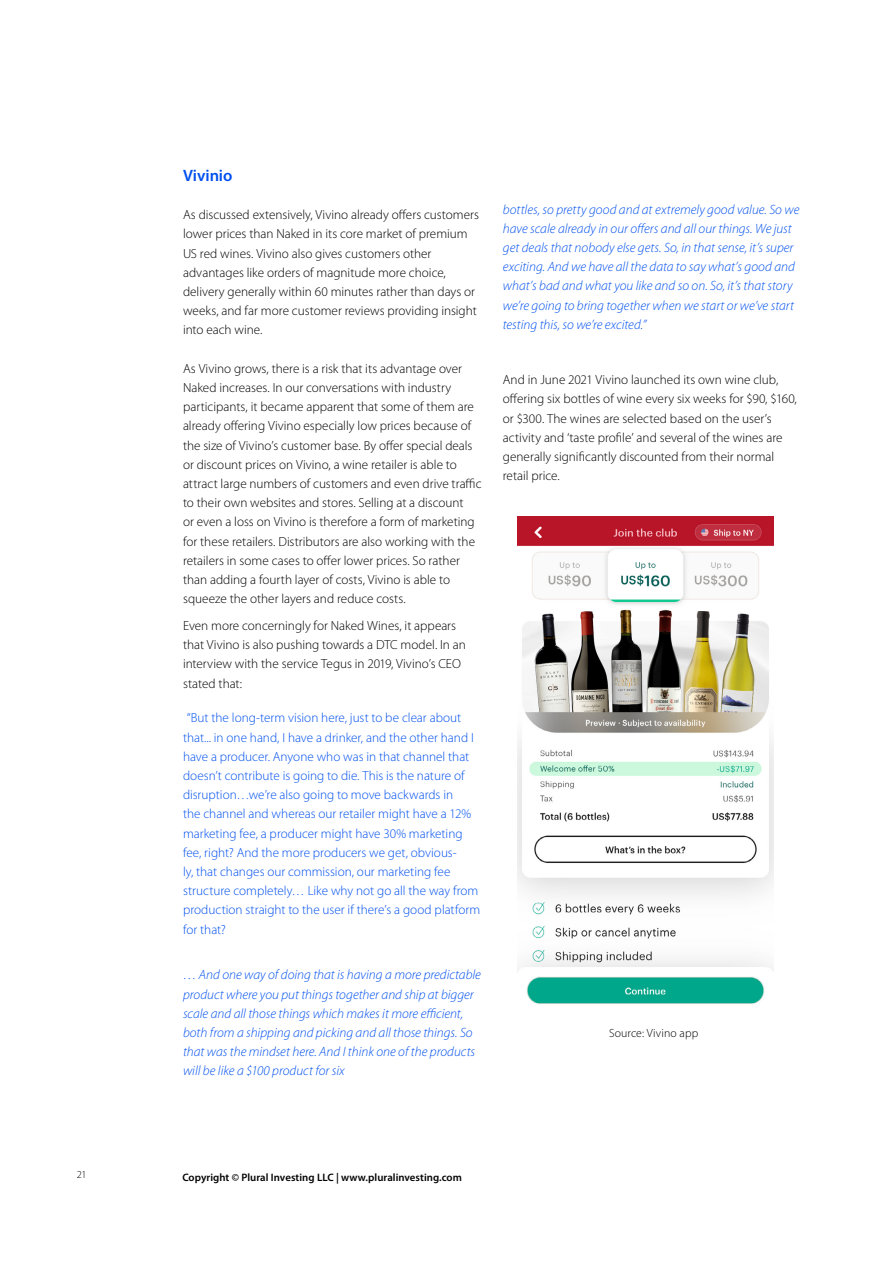
<style>
.page{position:relative;width:893px;height:1263px;background:#fff}
.page>*{position:absolute;margin:0;border:0;box-sizing:border-box;transform-origin:0 0}
.t1{font:600 16.5px "Myriad Pro";letter-spacing:-.005em;color:#0050ef}
.t2{font:italic 300 13.5px/19.2px "Myriad Pro";color:#0050ef}
.t3{font:300 13.2px/19.2px "Myriad Pro";color:#000}
.t4{font:300 13.2px/19.2px "Myriad Pro";color:#0050ef}
.t5{font:300 11.85px "Myriad Pro";letter-spacing:.015em;color:#000}
.t6{font:600 10.8px "Myriad Pro";letter-spacing:.005em;color:#000}
.t7{font:300 10.5px "Myriad Pro";color:#000}
</style>
<div class="page">
<img style="left:517px;top:516px;width:256px;height:488px">
<p class="t1" style="left:183px;top:165px;width:51px">Vivinio</p>
<p class="t3" style="left:183px;top:205px;width:298px">As discussed extensively, Vivino already offers customers lower prices than Naked in its core market of premium US red wines. Vivino also gives customers other advantages like orders of magnitude more choice, delivery generally within 60 minutes rather than days or weeks, and far more customer reviews providing insight into each wine.</p>
<p class="t3" style="left:183px;top:359px;width:300px">As Vivino grows, there is a risk that its advantage over Naked increases. In our conversations with industry participants, it became apparent that some of them are already offering Vivino especially low prices because of the size of Vivino’s customer base. By offer special deals or discount prices on Vivino, a wine retailer is able to attract large numbers of customers and even drive traffic to their own websites and stores. Selling at a discount<br>or even a loss on Vivino is therefore a form of marketing for these retailers. Distributors are also working with the retailers in some cases to offer lower prices. So rather than adding a fourth layer of costs, Vivino is able to squeeze the other layers and reduce costs.</p>
<p class="t3" style="left:183px;top:616px;width:284px">Even more concerningly for Naked Wines, it appears that Vivino is also pushing towards a DTC model. In an interview with the service Tegus in 2019, Vivino’s CEO stated that:</p>
<p class="t4" style="left:183px;top:708px;width:299px">“But the long-term vision here, just to be clear about that... in one hand, I have a drinker, and the other hand I have a producer. Anyone who was in that channel that doesn’t contribute is going to die. This is the nature of disruption…we’re also going to move backwards in<br>the channel and whereas our retailer might have a 12% marketing fee, a producer might have 30% marketing fee, right? And the more producers we get, obvious-<br>ly, that changes our commission, our marketing fee structure completely… Like why not go all the way from production straight to the user if there’s a good platform for that?</p>
<p class="t2" style="left:183px;top:965px;width:299px">… And one way of doing that is having a more predictable product where you put things together and ship at bigger scale and all those things which makes it more efficient, both from a shipping and picking and all those things. So that was the mindset here. And I think one of the products will be like a $100 product for six</p>
<p class="t2" style="left:503px;top:199px;width:298px">bottles, so pretty good and at extremely good value. So we have scale already in our offers and all our things. We just get deals that nobody else gets. So, in that sense, it’s super exciting. And we have all the data to say what’s good and what’s bad and what you like and so on. So, it’s that story we’re going to bring together when we start or we’ve start testing this, so we’re excited.”</p>
<p class="t3" style="left:503px;top:370px;width:296px">And in June 2021 Vivino launched its own wine club, offering six bottles of wine every six weeks for $90, $160, or $300. The wines are selected based on the user’s activity and ‘taste profile’ and several of the wines are generally significantly discounted from their normal retail price.</p>
<p class="t5" style="left:609px;top:1026px;width:91px">Source: Vivino app</p>
<p class="t7" style="left:77px;top:1168px;width:11px">21</p>
<p class="t6" style="left:182px;top:1170px;width:281px">Copyright © Plural Investing LLC | www.pluralinvesting.com</p>
</div>
